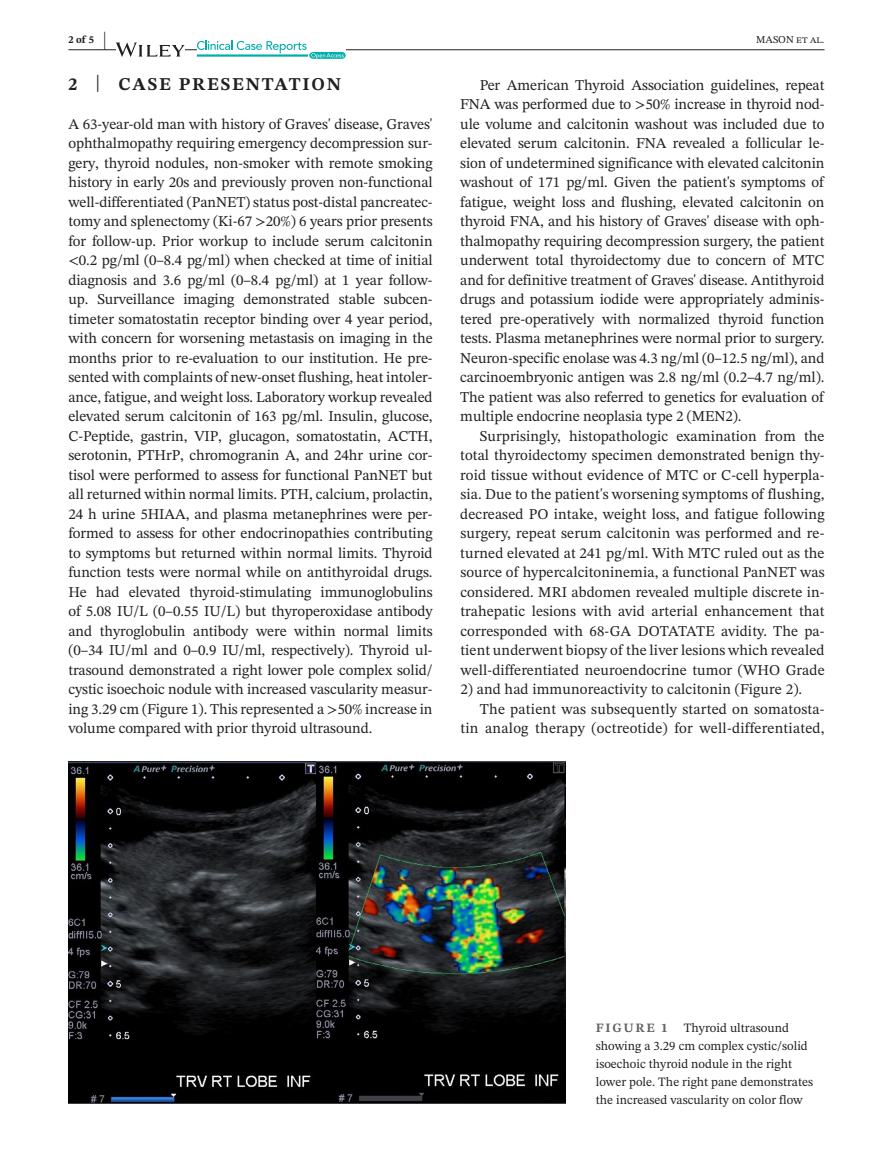
<style>
.page{position:relative;width:893px;height:1174px;background:#fff}
.page>*{position:absolute;margin:0;border:0;box-sizing:border-box;transform-origin:0 0}
.t1{font:700 18px "STIX Two Text";letter-spacing:.1em;color:#231f20}
.t2{font:15px/19.5px "STIX Two Text";letter-spacing:.005em;color:#231f20;text-align:justify}
.t3{font:12.75px/18px "STIX Two Text";color:#231f20}
.t4{font:700 12.75px "STIX Two Text";letter-spacing:.14em;color:#636366}
.t5{font:10.5px "STIX Two Text";color:#231f20}
.t6{font:700 10.5px "STIX Two Text";color:#231f20}
.s1{font-size:21px}
.s2{font-weight:400;font-size:23.7px}
</style>
<div class="page">
<hr style="left:68px;top:49px;width:756px;height:1px;background:#231f20">
<svg style="left:116px;top:43px;width:69px;height:14px"></svg>
<svg style="left:197px;top:41px;width:149px;height:18px"></svg>
<img style="left:68px;top:762px;width:498px;height:342px">
<p class="t6" style="left:68px;top:32px;width:39px">2 of 5 <span class="s1">|</span></p>
<p class="t5" style="left:756px;top:32px;width:70px">MASON et al.</p>
<p class="t1" style="left:68px;top:71px;width:274px">2 <span class="s2">|</span> CASE PRESENTATION</p>
<p class="t2" style="left:68px;top:114px;width:366px">A 63-year-old man with history of Graves' disease, Graves' ophthalmopathy requiring emergency decompression sur&shy;gery, thyroid nodules, non-smoker with remote smoking history in early 20s and previously proven non-functional well-differentiated (PanNET) status post-distal pancreatec&shy;tomy and splenectomy (Ki-67 &gt;20%) 6 years prior presents for follow-up. Prior workup to include serum calcitonin &lt;0.2 pg/ml (0–8.4 pg/ml) when checked at time of initial diagnosis and 3.6 pg/ml (0–8.4 pg/ml) at 1 year follow&shy;up. Surveillance imaging demonstrated stable subcen&shy;timeter somatostatin receptor binding over 4 year period, with concern for worsening metastasis on imaging in the months prior to re-evaluation to our institution. He pre&shy;sented with complaints of new-onset flushing, heat intoler&shy;ance, fatigue, and weight loss. Laboratory workup revealed elevated serum calcitonin of 163 pg/ml. Insulin, glucose, C-Peptide, gastrin, VIP, glucagon, somatostatin, ACTH, serotonin, PTHrP, chromogranin A, and 24hr urine cor&shy;tisol were performed to assess for functional PanNET but all returned within normal limits. PTH, calcium, prolactin, 24 h urine 5HIAA, and plasma metanephrines were per&shy;formed to assess for other endocrinopathies contributing to symptoms but returned within normal limits. Thyroid function tests were normal while on antithyroidal drugs.<br>He had elevated thyroid-stimulating immunoglobulins of 5.08 IU/L (0–0.55 IU/L) but thyroperoxidase antibody and thyroglobulin antibody were within normal limits (0–34 IU/ml and 0–0.9 IU/ml, respectively). Thyroid ul&shy;trasound demonstrated a right lower pole complex solid/ cystic isoechoic nodule with increased vascularity measur&shy;ing 3.29 cm (Figure 1). This represented a &gt;50% increase in volume compared with prior thyroid ultrasound.</p>
<p class="t2" style="left:460px;top:75px;width:366px;text-indent:20px">Per American Thyroid Association guidelines, repeat FNA was performed due to &gt;50% increase in thyroid nod&shy;ule volume and calcitonin washout was included due to elevated serum calcitonin. FNA revealed a follicular le&shy;sion of undetermined significance with elevated calcitonin washout of 171 pg/ml. Given the patient's symptoms of fatigue, weight loss and flushing, elevated calcitonin on thyroid FNA, and his history of Graves' disease with oph&shy;thalmopathy requiring decompression surgery, the patient underwent total thyroidectomy due to concern of MTC and for definitive treatment of Graves' disease. Antithyroid drugs and potassium iodide were appropriately adminis&shy;tered pre-operatively with normalized thyroid function tests. Plasma metanephrines were normal prior to surgery.<br>Neuron-specific enolase was 4.3 ng/ml (0–12.5 ng/ml), and carcinoembryonic antigen was 2.8 ng/ml (0.2–4.7 ng/ml).<br>The patient was also referred to genetics for evaluation of multiple endocrine neoplasia type 2 (MEN2).</p>
<p class="t2" style="left:460px;top:426px;width:366px;text-indent:20px">Surprisingly, histopathologic examination from the total thyroidectomy specimen demonstrated benign thy&shy;roid tissue without evidence of MTC or C-cell hyperpla&shy;sia. Due to the patient's worsening symptoms of flushing, decreased PO intake, weight loss, and fatigue following surgery, repeat serum calcitonin was performed and re&shy;turned elevated at 241 pg/ml. With MTC ruled out as the source of hypercalcitoninemia, a functional PanNET was considered. MRI abdomen revealed multiple discrete in&shy;trahepatic lesions with avid arterial enhancement that corresponded with 68-GA DOTATATE avidity. The pa&shy;tient underwent biopsy of the liver lesions which revealed well-differentiated neuroendocrine tumor (WHO Grade</p>
<p class="t2" style="left:460px;top:679px;width:343px">2) and had immunoreactivity to calcitonin (Figure 2).</p>
<p class="t2" style="left:480px;top:699px;width:346px">The patient was subsequently started on somatosta-</p>
<p class="t2" style="left:460px;top:718px;width:366px">tin analog therapy (octreotide) for well-differentiated,</p>
<p class="t3" style="left:596px;top:1018px;width:219px;text-indent:88px">Thyroid ultrasound showing a 3.29 cm complex cystic/solid isoechoic thyroid nodule in the right lower pole. The right pane demonstrates the increased vascularity on color flow</p>
<p class="t4" style="left:596px;top:1018px;width:73px">FIGURE 1</p>
</div>
